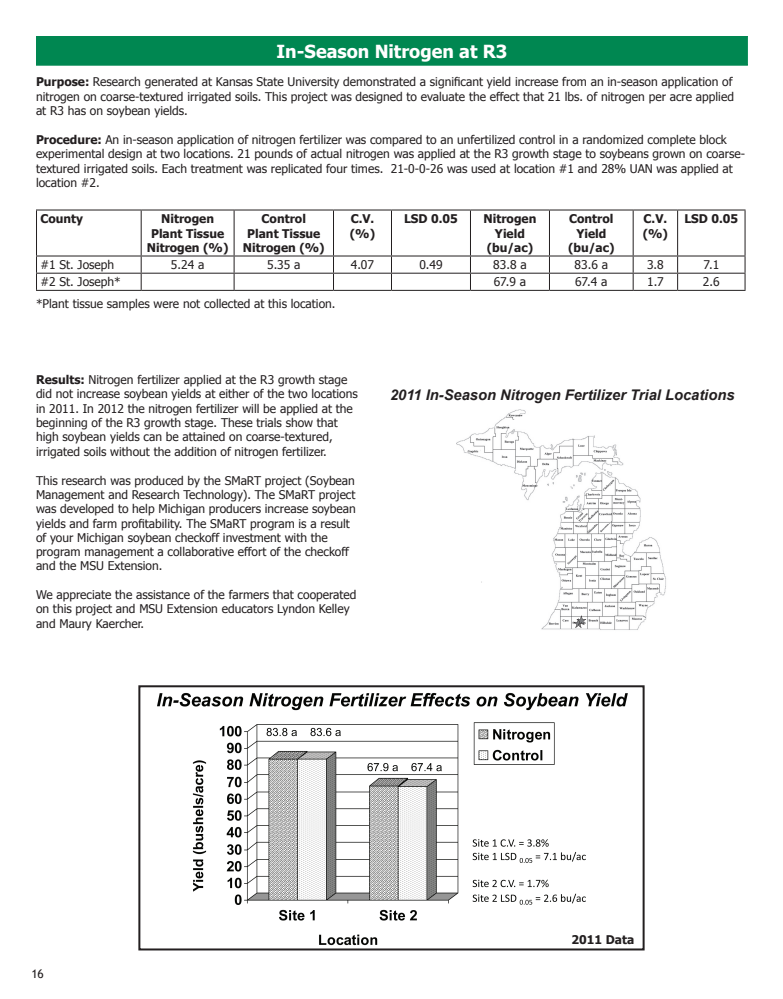
<style>
.page{position:relative;width:783px;height:999px;background:#fff}
.page>*{position:absolute;margin:0;border:0;box-sizing:border-box;transform-origin:0 0}
.t1{font:700 18px "Tahoma";color:#fff}
.t2{font:italic 700 14.7px "Arial";color:#231f20}
.t3{font:12px/14.4px "Tahoma";color:#231f20}
.t4{font:700 12px/14.4px "Tahoma";color:#231f20;text-align:center}
.t5{font:12px "Trebuchet MS";color:#231f20}
.s1{font-weight:700}
</style>
<div class="page">
<img style="left:157px;top:692px;width:471px;height:254px">
<div style="left:138px;top:685px;width:506px;height:265px;border:2px solid #231f20"></div>
<div style="left:36px;top:36px;width:711px;height:29px;background:#008751"></div>
<div style="left:36px;top:36px;width:712px;height:30px;border:1px solid #008751"></div>
<img style="left:456px;top:410px;width:210px;height:220px">
<svg style="left:573px;top:615px;width:13px;height:13px"></svg>
<hr style="left:36px;top:209px;width:105px;height:1px;background:#231f20">
<hr style="left:36px;top:210px;width:1px;height:45px;background:#231f20">
<hr style="left:141px;top:209px;width:93px;height:1px;background:#231f20">
<hr style="left:141px;top:210px;width:1px;height:45px;background:#231f20">
<hr style="left:234px;top:209px;width:99px;height:1px;background:#231f20">
<hr style="left:234px;top:210px;width:1px;height:45px;background:#231f20">
<hr style="left:333px;top:209px;width:58px;height:1px;background:#231f20">
<hr style="left:333px;top:210px;width:1px;height:45px;background:#231f20">
<hr style="left:391px;top:209px;width:79px;height:1px;background:#231f20">
<hr style="left:391px;top:210px;width:1px;height:45px;background:#231f20">
<hr style="left:470px;top:209px;width:79px;height:1px;background:#231f20">
<hr style="left:470px;top:210px;width:1px;height:45px;background:#231f20">
<hr style="left:549px;top:209px;width:84px;height:1px;background:#231f20">
<hr style="left:549px;top:210px;width:1px;height:45px;background:#231f20">
<hr style="left:633px;top:209px;width:44px;height:1px;background:#231f20">
<hr style="left:632px;top:210px;width:1px;height:45px;background:#231f20">
<hr style="left:677px;top:209px;width:68px;height:1px;background:#231f20">
<hr style="left:677px;top:210px;width:1px;height:45px;background:#231f20">
<hr style="left:744px;top:210px;width:1px;height:45px;background:#231f20">
<hr style="left:36px;top:255px;width:105px;height:1px;background:#231f20">
<hr style="left:141px;top:255px;width:93px;height:1px;background:#231f20">
<hr style="left:234px;top:255px;width:99px;height:1px;background:#231f20">
<hr style="left:333px;top:255px;width:58px;height:1px;background:#231f20">
<hr style="left:391px;top:255px;width:79px;height:1px;background:#231f20">
<hr style="left:470px;top:255px;width:79px;height:1px;background:#231f20">
<hr style="left:549px;top:255px;width:84px;height:1px;background:#231f20">
<hr style="left:633px;top:255px;width:44px;height:1px;background:#231f20">
<hr style="left:677px;top:255px;width:68px;height:1px;background:#231f20">
<hr style="left:36px;top:273px;width:105px;height:1px;background:#231f20">
<svg style="left:36px;top:256px;width:1px;height:34px"></svg>
<hr style="left:141px;top:273px;width:93px;height:1px;background:#231f20">
<svg style="left:141px;top:256px;width:1px;height:34px"></svg>
<hr style="left:234px;top:273px;width:99px;height:1px;background:#231f20">
<svg style="left:234px;top:256px;width:1px;height:34px"></svg>
<hr style="left:333px;top:273px;width:58px;height:1px;background:#231f20">
<svg style="left:333px;top:256px;width:1px;height:34px"></svg>
<hr style="left:391px;top:273px;width:79px;height:1px;background:#231f20">
<svg style="left:391px;top:256px;width:1px;height:34px"></svg>
<hr style="left:470px;top:273px;width:79px;height:1px;background:#231f20">
<svg style="left:470px;top:256px;width:1px;height:34px"></svg>
<hr style="left:549px;top:273px;width:84px;height:1px;background:#231f20">
<svg style="left:549px;top:256px;width:1px;height:34px"></svg>
<hr style="left:633px;top:273px;width:44px;height:1px;background:#231f20">
<svg style="left:632px;top:256px;width:1px;height:34px"></svg>
<hr style="left:677px;top:273px;width:68px;height:1px;background:#231f20">
<svg style="left:677px;top:256px;width:1px;height:34px"></svg>
<svg style="left:744px;top:256px;width:1px;height:34px"></svg>
<hr style="left:36px;top:290px;width:105px;height:1px;background:#231f20">
<hr style="left:141px;top:290px;width:93px;height:1px;background:#231f20">
<hr style="left:234px;top:290px;width:99px;height:1px;background:#231f20">
<hr style="left:333px;top:290px;width:58px;height:1px;background:#231f20">
<hr style="left:391px;top:290px;width:79px;height:1px;background:#231f20">
<hr style="left:470px;top:290px;width:79px;height:1px;background:#231f20">
<hr style="left:549px;top:290px;width:84px;height:1px;background:#231f20">
<hr style="left:633px;top:290px;width:44px;height:1px;background:#231f20">
<hr style="left:677px;top:290px;width:68px;height:1px;background:#231f20">
<h1 class="t1" style="left:276px;top:39px;width:232px">In-Season Nitrogen at R3</h1>
<p class="t3" style="left:36px;top:74px;width:699px"><span class="s1">Purpose:</span> Research generated at Kansas State University demonstrated a significant yield increase from an in-season application of nitrogen on coarse-textured irrigated soils. This project was designed to evaluate the effect that 21 lbs. of nitrogen per acre applied at R3 has on soybean yields.</p>
<p class="t3" style="left:36px;top:132px;width:710px"><span class="s1">Procedure:</span> An in-season application of nitrogen fertilizer was compared to an unfertilized control in a randomized complete block experimental design at two locations. 21 pounds of actual nitrogen was applied at the R3 growth stage to soybeans grown on coarse&shy;textured irrigated soils. Each treatment was replicated four times. 21-0-0-26 was used at location #1 and 28% UAN was applied at location #2.</p>
<p class="t4" style="left:40px;top:211px;width:44px">County</p>
<p class="t4" style="left:147px;top:211px;width:83px">Nitrogen<br>Plant Tissue<br>Nitrogen (%)</p>
<p class="t4" style="left:243px;top:211px;width:83px">Control<br>Plant Tissue<br>Nitrogen (%)</p>
<p class="t4" style="left:350px;top:211px;width:27px;text-align:left">C.V. (%)</p>
<p class="t4" style="left:404px;top:211px;width:55px">LSD 0.05</p>
<p class="t4" style="left:483px;top:211px;width:54px">Nitrogen<br>Yield (bu/ac)</p>
<p class="t4" style="left:568px;top:211px;width:48px">Control<br>Yield (bu/ac)</p>
<p class="t4" style="left:642px;top:211px;width:27px;text-align:left">C.V. (%)</p>
<p class="t4" style="left:684px;top:211px;width:55px">LSD 0.05</p>
<p class="t3" style="left:40px;top:257px;width:75px">#1 St. Joseph</p>
<p class="t3" style="left:171px;top:257px;width:35px">5.24 a</p>
<p class="t3" style="left:267px;top:257px;width:35px">5.35 a</p>
<p class="t3" style="left:351px;top:257px;width:25px">4.07</p>
<p class="t3" style="left:419px;top:257px;width:25px">0.49</p>
<p class="t3" style="left:493px;top:257px;width:35px">83.8 a</p>
<p class="t3" style="left:574px;top:257px;width:35px">83.6 a</p>
<p class="t3" style="left:647px;top:257px;width:18px">3.8</p>
<p class="t3" style="left:703px;top:257px;width:17px">7.1</p>
<p class="t3" style="left:40px;top:274px;width:82px">#2 St. Joseph*</p>
<p class="t3" style="left:494px;top:274px;width:34px">67.9 a</p>
<p class="t3" style="left:575px;top:274px;width:34px">67.4 a</p>
<p class="t3" style="left:647px;top:274px;width:18px">1.7</p>
<p class="t3" style="left:703px;top:274px;width:18px">2.6</p>
<p class="t3" style="left:36px;top:295px;width:301px">*Plant tissue samples were not collected at this location.</p>
<p class="t3" style="left:36px;top:372px;width:323px"><span class="s1">Results:</span> Nitrogen fertilizer applied at the R3 growth stage did not increase soybean yields at either of the two locations in 2011. In 2012 the nitrogen fertilizer will be applied at the beginning of the R3 growth stage. These trials show that high soybean yields can be attained on coarse-textured, irrigated soils without the addition of nitrogen fertilizer.</p>
<p class="t3" style="left:36px;top:472px;width:321px">This research was produced by the SMaRT project (Soybean Management and Research Technology). The SMaRT project was developed to help Michigan producers increase soybean yields and farm profitability. The SMaRT program is a result of your Michigan soybean checkoff investment with the program management a collaborative effort of the checkoff and the MSU Extension.</p>
<p class="t3" style="left:36px;top:586px;width:322px">We appreciate the assistance of the farmers that cooperated on this project and MSU Extension educators Lyndon Kelley and Maury Kaercher.</p>
<p class="t2" style="left:390px;top:385px;width:346px">2011 In-Season Nitrogen Fertilizer Trial Locations</p>
<p class="t5" style="left:31px;top:966px;width:14px">16</p>
<p class="t4" style="left:571px;top:931px;width:64px">2011 Data</p>
</div>
